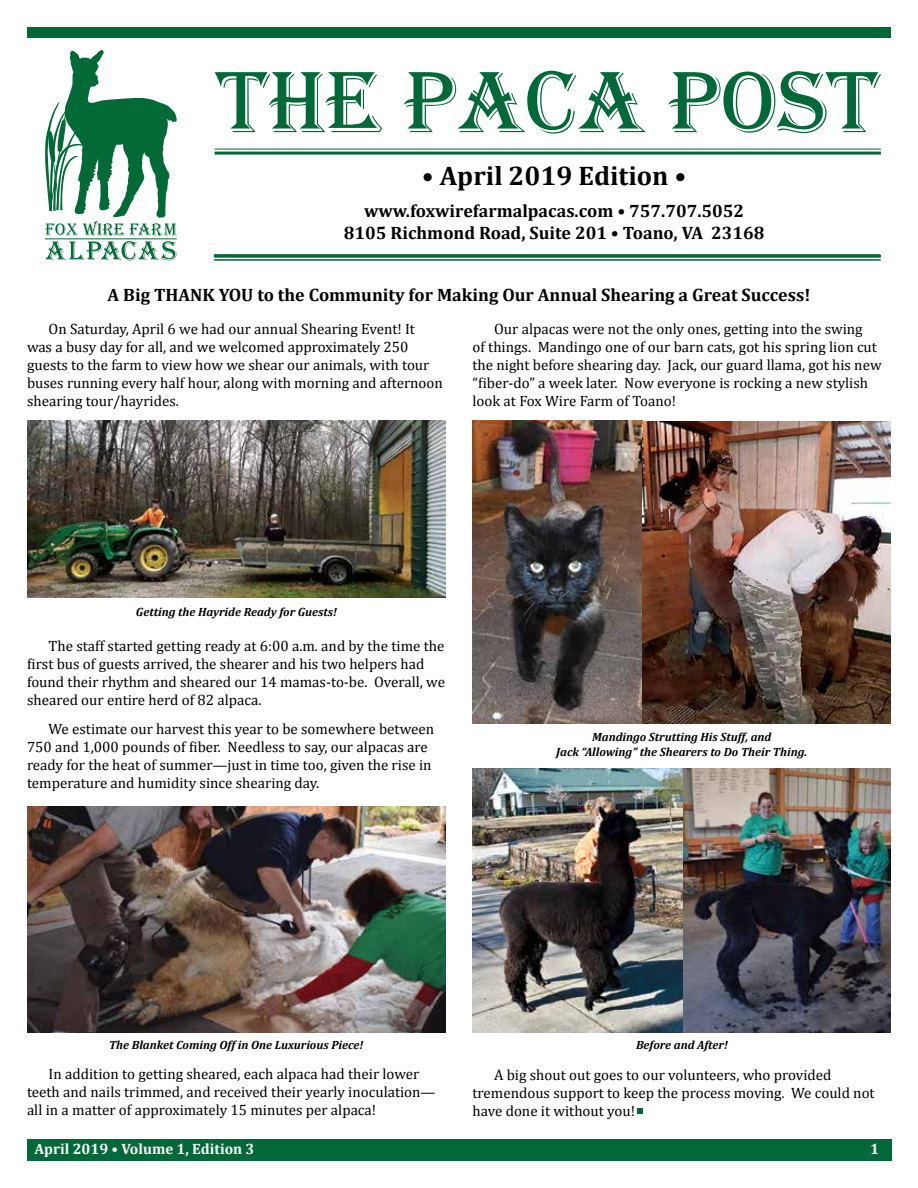
<style>
.page{position:relative;width:918px;height:1188px;background:#fff}
.page>*{position:absolute;margin:0;border:0;box-sizing:border-box;transform-origin:0 0}
.t1{font:90px "Algerian";color:#006937}
.t2{font:700 27px "Cambria";color:#000}
.t3{font:700 18px/21.6px "Cambria";color:#000;text-align:center}
.t4{font:15px/18px "Cambria";color:#000}
.t5{font:700 15px "Cambria";color:#fff}
.t6{font:italic 700 12px/14.4px "Cambria";color:#000;text-align:center}
</style>
<div class="page">
<div style="left:27px;top:1140px;width:864px;height:21px;background:#006937"></div>
<div style="left:27px;top:27px;width:864px;height:10px;background:#006937"></div>
<svg style="left:45px;top:50px;width:132px;height:210px"></svg>
<hr style="left:215px;top:149px;width:666px;height:1px;background:#006937">
<hr style="left:215px;top:152px;width:666px;height:3px;background:#006937">
<hr style="left:215px;top:255px;width:666px;height:3px;background:#006937">
<hr style="left:215px;top:260px;width:666px;height:1px;background:#006937">
<hr style="left:214px;top:254px;width:666px;height:3px;background:#006937">
<hr style="left:214px;top:259px;width:666px;height:1px;background:#006937">
<img style="left:27px;top:421px;width:419px;height:177px">
<img style="left:27px;top:806px;width:419px;height:226px">
<img style="left:472px;top:421px;width:419px;height:303px">
<img style="left:472px;top:769px;width:419px;height:263px">
<svg style="left:637px;top:1109px;width:5px;height:5px"></svg>
<h1 class="t1" style="left:217px;top:52px;width:668px">THE PACA POST</h1>
<h2 class="t2" style="left:422px;top:156px;width:266px">• April 2019 Edition •</h2>
<p class="t3" style="left:344px;top:200px;width:422px">www.foxwirefarmalpacas.com • 757.707.5052<br>8105 Richmond Road, Suite 201 • Toano, VA 23168</p>
<p class="t3" style="left:108px;top:284px;width:704px">A Big THANK YOU to the Community for Making Our Annual Shearing a Great Success!</p>
<p class="t4" style="left:27px;top:320px;width:417px;text-indent:22px">On Saturday, April 6 we had our annual Shearing Event! It was a busy day for all, and we welcomed approximately 250 guests to the farm to view how we shear our animals, with tour buses running every half hour, along with morning and afternoon shearing tour/hayrides.</p>
<p class="t4" style="left:472px;top:320px;width:411px;text-indent:22px">Our alpacas were not the only ones, getting into the swing<br>of things. Mandingo one of our barn cats, got his spring lion cut the night before shearing day. Jack, our guard llama, got his new “fiber-do” a week later. Now everyone is rocking a new stylish look at Fox Wire Farm of Toano!</p>
<p class="t6" style="left:136px;top:604px;width:203px">Getting the Hayride Ready for Guests!</p>
<p class="t4" style="left:27px;top:637px;width:420px;text-indent:22px">The staff started getting ready at 6:00 a.m. and by the time the first bus of guests arrived, the shearer and his two helpers had found their rhythm and sheared our 14 mamas-to-be. Overall, we sheared our entire herd of 82 alpaca.</p>
<p class="t4" style="left:27px;top:719px;width:409px;text-indent:22px">We estimate our harvest this year to be somewhere between 750 and 1,000 pounds of fiber. Needless to say, our alpacas are ready for the heat of summer—just in time too, given the rise in temperature and humidity since shearing day.</p>
<p class="t6" style="left:556px;top:730px;width:253px">Mandingo Strutting His Stuff, and<br>Jack “Allowing” the Shearers to Do Their Thing.</p>
<p class="t6" style="left:109px;top:1037px;width:256px">The Blanket Coming Off in One Luxurious Piece!</p>
<p class="t4" style="left:27px;top:1065px;width:410px;text-indent:22px">In addition to getting sheared, each alpaca had their lower teeth and nails trimmed, and received their yearly inoculation— all in a matter of approximately 15 minutes per alpaca!</p>
<p class="t6" style="left:636px;top:1037px;width:93px">Before and After!</p>
<p class="t4" style="left:472px;top:1066px;width:404px;text-indent:22px">A big shout out goes to our volunteers, who provided tremendous support to keep the process moving. We could not have done it without you!</p>
<p class="t5" style="left:35px;top:1139px;width:222px">April 2019 • Volume 1, Edition 3</p>
<p class="t5" style="left:870px;top:1139px;width:10px">1</p>
</div>
